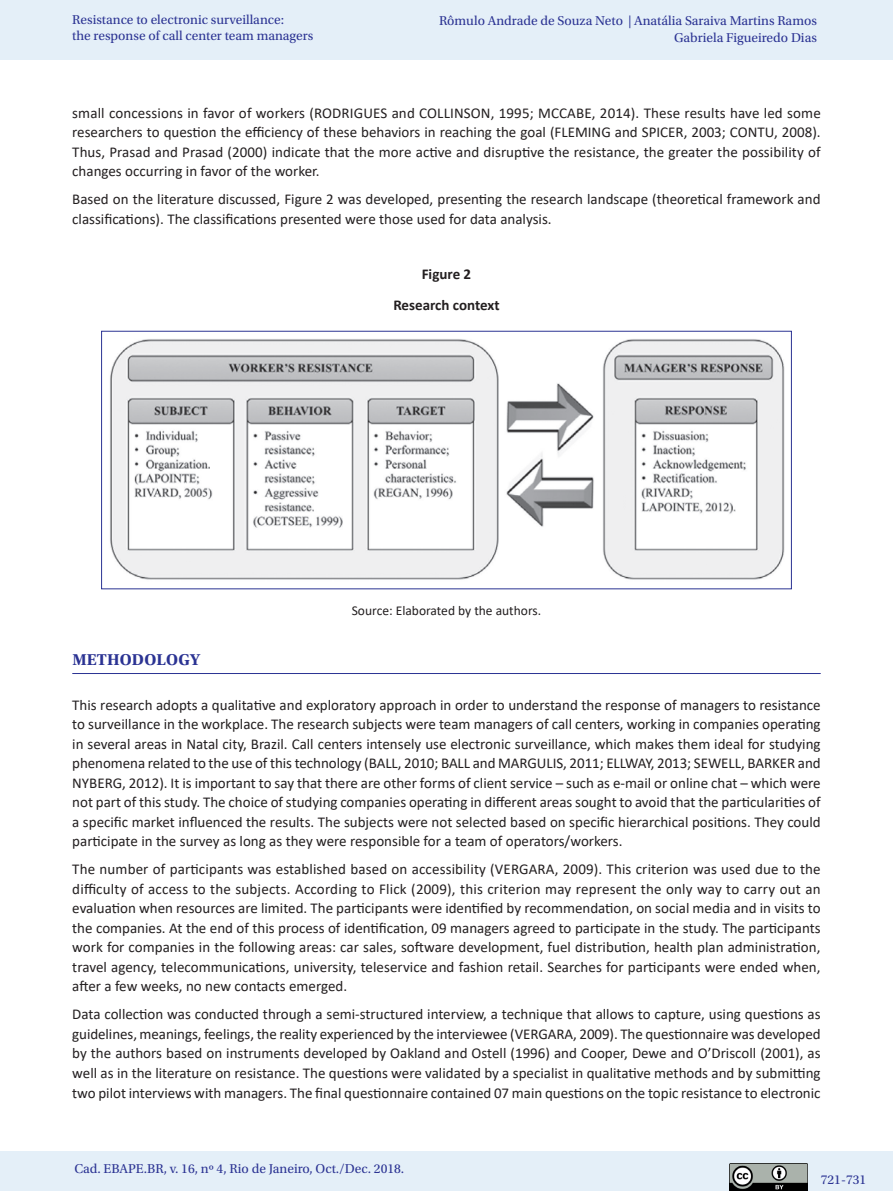
<style>
.page{position:relative;width:893px;height:1191px;background:#fff}
.page>*{position:absolute;margin:0;border:0;box-sizing:border-box;transform-origin:0 0}
._07_1_sub_1{font:700 16.5px "Utopia Std";letter-spacing:.01em;color:#2b3393}
._06_0_texto{font:15px/19.5px "Calibri";color:#231f20;text-align:justify}
._08_2_tabela_titulo{font:700 15px "Calibri";color:#231f20}
.t1{font:13.5px/16.5px "Utopia Std";color:#2b3393}
._00__fonte_legenda_f{font:13.5px "Calibri";color:#231f20}
</style>
<div class="page">
<div style="left:0;top:1151px;width:893px;height:40px;background:#e4eff8"></div>
<img style="left:730px;top:1163px;width:77px;height:27px">
<div style="left:0;top:0;width:893px;height:60px;background:#e4eff8"></div>
<hr style="left:72px;top:673px;width:749px;height:1px;background:#2b3393">
<img style="left:110px;top:339px;width:675px;height:241px">
<div style="left:101px;top:331px;width:691px;height:258px;border:1px solid #2b3393"></div>
<p class="t1" style="left:72px;top:11px;width:242px">Resistance to electronic surveillance:<br>the response of call center team managers</p>
<p class="t1" style="left:439px;top:13px;width:379px;text-align:right">Rômulo Andrade de Souza Neto | Anatália Saraiva Martins Ramos<br>Gabriela Figueiredo Dias</p>
<p class="_06_0_texto" style="left:72px;top:102px;width:750px">small concessions in favor of workers (RODRIGUES and COLLINSON, 1995; MCCABE, 2014). These results have led some researchers to question the efficiency of these behaviors in reaching the goal (FLEMING and SPICER, 2003; CONTU, 2008).<br>Thus, Prasad and Prasad (2000) indicate that the more active and disruptive the resistance, the greater the possibility of changes occurring in favor of the worker.</p>
<p class="_06_0_texto" style="left:72px;top:189px;width:750px">Based on the literature discussed, Figure 2 was developed, presenting the research landscape (theoretical framework and classifications). The classifications presented were those used for data analysis.</p>
<p class="_08_2_tabela_titulo" style="left:422px;top:263px;width:51px">Figure 2</p>
<p class="_08_2_tabela_titulo" style="left:393px;top:295px;width:108px">Research context</p>
<p class="_00__fonte_legenda_f" style="left:352px;top:601px;width:191px">Source: Elaborated by the authors.</p>
<p class="_07_1_sub_1" style="left:72px;top:649px;width:129px">METHODOLOGY</p>
<p class="_06_0_texto" style="left:72px;top:694px;width:750px">This research adopts a qualitative and exploratory approach in order to understand the response of managers to resistance to surveillance in the workplace. The research subjects were team managers of call centers, working in companies operating in several areas in Natal city, Brazil. Call centers intensely use electronic surveillance, which makes them ideal for studying phenomena related to the use of this technology (BALL, 2010; BALL and MARGULIS, 2011; ELLWAY, 2013; SEWELL, BARKER and NYBERG, 2012). It is important to say that there are other forms of client service – such as e-mail or online chat – which were not part of this study. The choice of studying companies operating in different areas sought to avoid that the particularities of a specific market influenced the results. The subjects were not selected based on specific hierarchical positions. They could participate in the survey as long as they were responsible for a team of operators/workers.</p>
<p class="_06_0_texto" style="left:72px;top:859px;width:750px">The number of participants was established based on accessibility (VERGARA, 2009). This criterion was used due to the difficulty of access to the subjects. According to Flick (2009), this criterion may represent the only way to carry out an evaluation when resources are limited. The participants were identified by recommendation, on social media and in visits to the companies. At the end of this process of identification, 09 managers agreed to participate in the study. The participants work for companies in the following areas: car sales, software development, fuel distribution, health plan administration, travel agency, telecommunications, university, teleservice and fashion retail. Searches for participants were ended when, after a few weeks, no new contacts emerged.</p>
<p class="_06_0_texto" style="left:72px;top:1004px;width:750px">Data collection was conducted through a semi-structured interview, a technique that allows to capture, using questions as guidelines, meanings, feelings, the reality experienced by the interviewee (VERGARA, 2009). The questionnaire was developed by the authors based on instruments developed by Oakland and Ostell (1996) and Cooper, Dewe and O’Driscoll (2001), as well as in the literature on resistance. The questions were validated by a specialist in qualitative methods and by submitting two pilot interviews with managers. The final questionnaire contained 07 main questions on the topic resistance to electronic</p>
<p class="t1" style="left:74px;top:1160px;width:332px">Cad. EBAPE.BR, v. 16, nº 4, Rio de Janeiro, Oct./Dec. 2018.</p>
<p class="t1" style="left:821px;top:1171px;width:47px">721-731</p>
</div>
